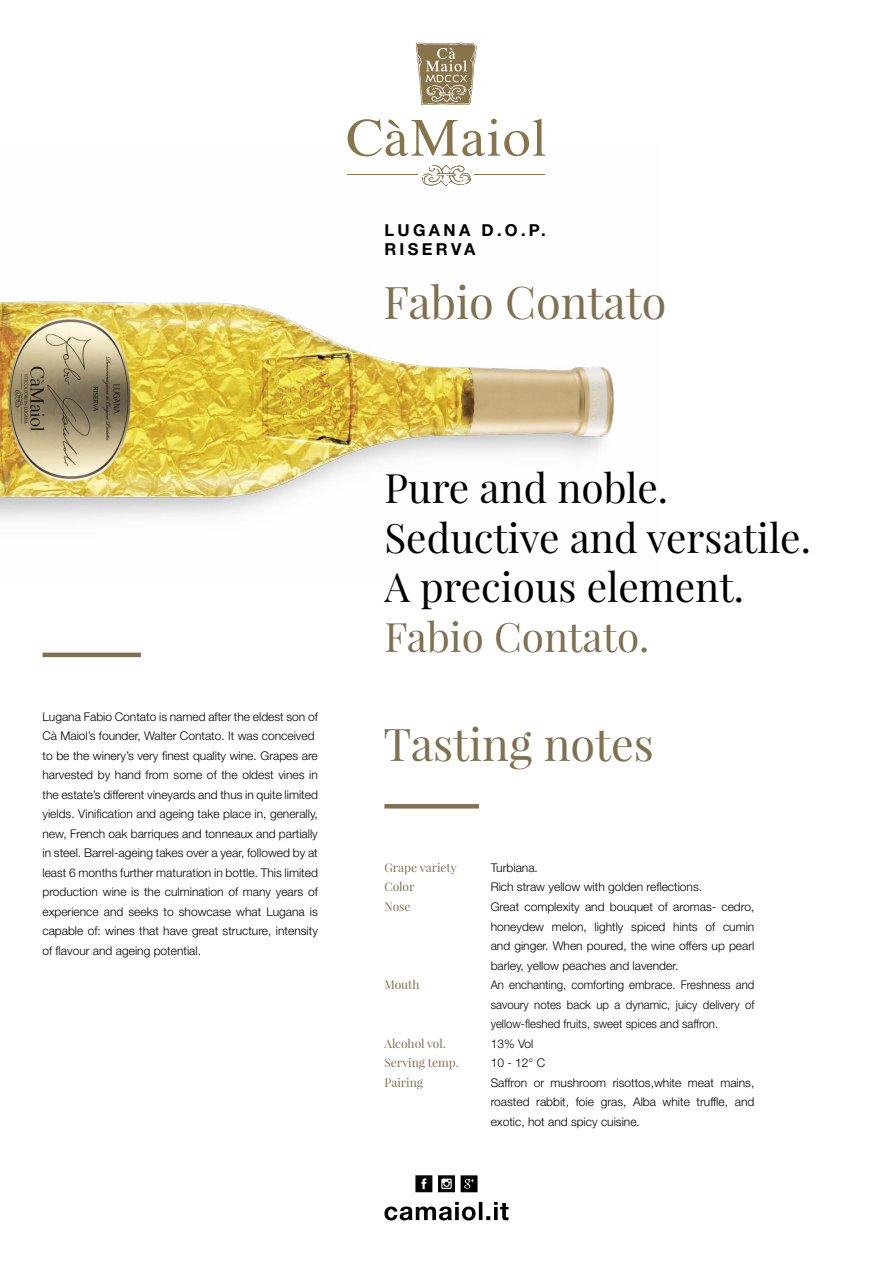
<style>
.page{position:relative;width:893px;height:1263px;background:#fff}
.page>*{position:absolute;margin:0;border:0;box-sizing:border-box;transform-origin:0 0}
.t1{font:45px "Playfair Display";color:#7f7050}
.t2{font:40.5px/49.5px "Playfair Display";color:#000}
.t3{font:40.5px "Playfair Display";color:#7f7050}
.t4{font:700 16.5px/19.5px "Helvetica Neue LT Std";letter-spacing:.2em;color:#000}
.t5{font:300 12px/19.5px "Helvetica Neue LT Std";color:#000;text-align:justify}
.t6{font:300 12px/19.5px "Helvetica Neue LT Std";color:#000;text-align:justify;scale:.95 1}
.t7{font:12px "Playfair Display";color:#7f7050}
</style>
<div class="page">
<img style="left:0;top:154px;width:614px;height:366px">
<svg style="left:348px;top:119px;width:197px;height:37px"></svg>
<svg style="left:422px;top:164px;width:49px;height:22px"></svg>
<hr style="left:474px;top:174px;width:71px;height:1px;background:#87744a">
<hr style="left:348px;top:174px;width:70px;height:1px;background:#87744a">
<svg style="left:416px;top:43px;width:61px;height:62px"></svg>
<hr style="left:43px;top:653px;width:98px;height:4px;background:#7f7050">
<hr style="left:384px;top:804px;width:95px;height:4px;background:#7f7050">
<svg style="left:384px;top:1202px;width:125px;height:18px"></svg>
<svg style="left:415px;top:1175px;width:17px;height:17px"></svg>
<svg style="left:461px;top:1175px;width:16px;height:17px"></svg>
<svg style="left:438px;top:1175px;width:17px;height:17px"></svg>
<p class="t5" style="left:43px;top:706px;width:277px;text-align:left">Lugana Fabio Contato is named after the eldest son of Cà Maiol’s founder, Walter Contato. It was conceived to be the winery’s very finest quality wine. Grapes are harvested by hand from some of the oldest vines in the estate’s different vineyards and thus in quite limited yields. Vinification and ageing take place in, generally, new, French oak barriques and tonneaux and partially in steel. Barrel-ageing takes over a year, followed by at least 6 months further maturation in bottle. This limited production wine is the culmination of many years of experience and seeks to showcase what Lugana is capable of: wines that have great structure, intensity of flavour and ageing potential.</p>
<h3 class="t4" style="left:384px;top:220px;width:163px">LUGANA D.O.P.<br>RISERVA</h3>
<h1 class="t1" style="left:383px;top:274px;width:285px">Fabio Contato</h1>
<h2 class="t2" style="left:384px;top:463px;width:428px">Pure and noble.<br>Seductive and versatile.<br>A precious element.</h2>
<h2 class="t3" style="left:384px;top:611px;width:267px">Fabio Contato.</h2>
<h1 class="t1" style="left:383px;top:716px;width:272px">Tasting notes</h1>
<p class="t7" style="left:384px;top:860px;width:74px">Grape variety</p>
<p class="t5" style="left:491px;top:858px;width:49px">Turbiana.</p>
<p class="t7" style="left:384px;top:879px;width:31px">Color</p>
<p class="t5" style="left:491px;top:877px;width:213px">Rich straw yellow with golden reflections.</p>
<p class="t7" style="left:384px;top:899px;width:28px">Nose</p>
<p class="t5" style="left:491px;top:897px;width:265px">Great complexity and bouquet of aromas- cedro, honeydew melon, lightly spiced hints of cumin and ginger. When poured, the wine offers up pearl barley, yellow peaches and lavender.</p>
<p class="t7" style="left:384px;top:977px;width:37px">Mouth</p>
<p class="t6" style="left:491px;top:975px;width:279px">An enchanting, comforting embrace. Freshness and savoury notes back up a dynamic, juicy delivery of yellow-fleshed fruits, sweet spices and saffron.</p>
<p class="t7" style="left:384px;top:1035px;width:63px">Alcohol vol.</p>
<p class="t5" style="left:491px;top:1033px;width:44px">13% Vol</p>
<p class="t7" style="left:384px;top:1055px;width:76px">Serving temp.</p>
<p class="t5" style="left:491px;top:1053px;width:56px">10 - 12° C</p>
<p class="t7" style="left:384px;top:1074px;width:40px">Pairing</p>
<p class="t5" style="left:491px;top:1072px;width:265px">Saffron or mushroom risottos,white meat mains, roasted rabbit, foie gras, Alba white truffle, and exotic, hot and spicy cuisine.</p>
</div>
